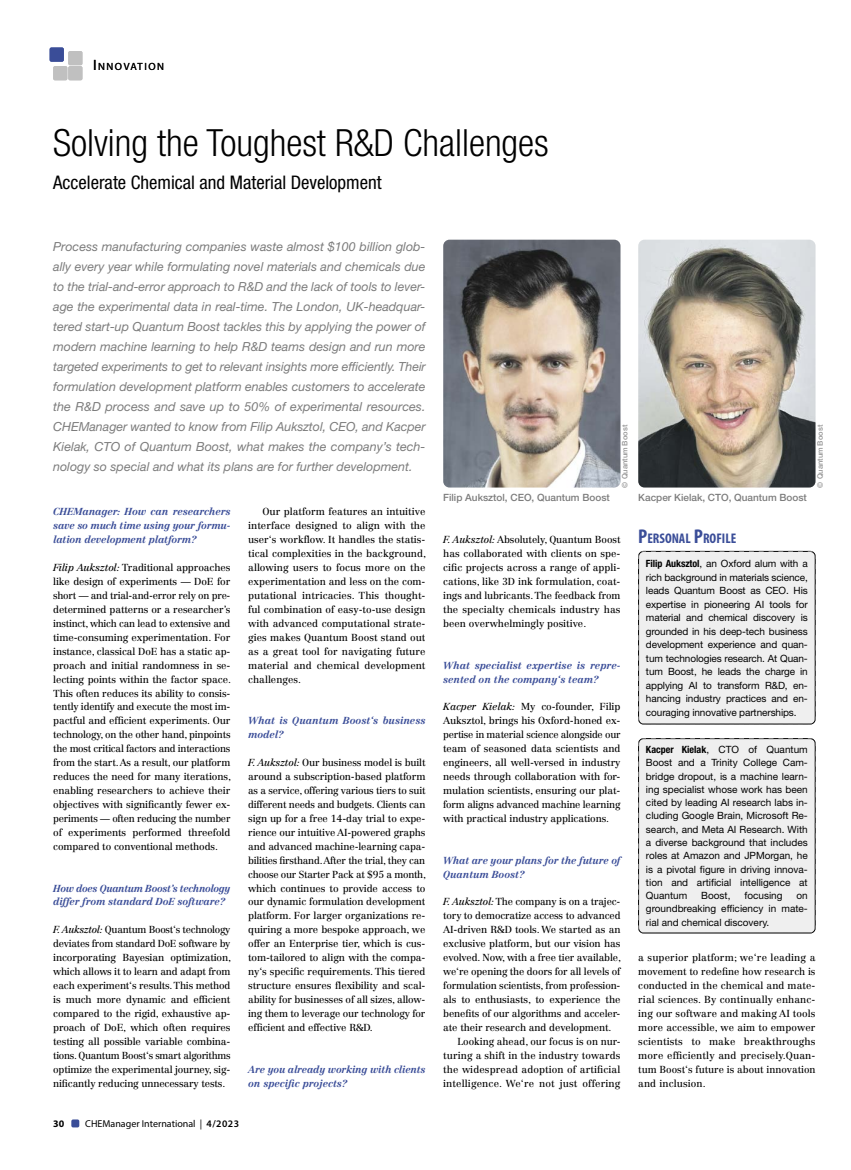
<style>
.page{position:relative;width:851px;height:1170px;background:#fff}
.page>*{position:absolute;margin:0;border:0;box-sizing:border-box;transform-origin:0 0}
.t1{font:300 condensed 37.5px "Helvetica Neue LT Std";color:#000}
.t2{font:condensed 18.75px "Helvetica Neue LT Std";color:#000}
.t3{font:700 condensed 14px "Myriad Pro";color:#3a4d98}
.t4{font:italic 12.5px/20px "Helvetica Neue LT Std";color:#7c7c7c;text-align:justify}
.t5{font:10.5px "Myriad Pro";letter-spacing:.145em;color:#000}
.t6{font:10px/13.9px "Centennial LT Std";letter-spacing:-.01em;color:#000;text-align:justify}
.t7{font:10px/13.2px "Helvetica Neue LT Std";color:#000;text-align:justify}
.t8{font:italic 700 10px/13.9px "Centennial LT Std";letter-spacing:-.01em;color:#3a4d98}
.t9{font:10px "Centennial LT Std";letter-spacing:.01em;color:#000}
.t10{font:500 10px "Helvetica Neue LT Std";color:#7c7c7c}
.t11{font:10px "Myriad Pro";color:#000}
.t12{font:700 10px "Myriad Pro";color:#000}
.t13{font:500 7.5px "Helvetica Neue LT Std";color:#939393}
.s1{font-size:15px}
.s2{font-style:italic}
.s3{font-weight:600}
.s4{font-size:20px}
.s5{font-weight:700;font-stretch:condensed}
</style>
<div class="page">
<div style="left:638px;top:550px;width:177px;height:174px;background:#efefef"></div>
<div style="left:638px;top:738px;width:177px;height:195px;background:#efefef"></div>
<img style="left:443px;top:240px;width:177px;height:247px">
<img style="left:638px;top:240px;width:177px;height:247px">
<div style="left:71px;top:1119px;width:8px;height:8px;background:#3a4d98;border-radius:2px"></div>
<div style="left:50px;top:47px;width:14px;height:15px;background:#3a4d98;border-radius:2px"></div>
<div style="left:53px;top:66px;width:14px;height:14px;background:#c0c0c0;border-radius:2px"></div>
<div style="left:68px;top:51px;width:14px;height:14px;background:#c0c0c0;border-radius:2px"></div>
<div style="left:68px;top:66px;width:14px;height:14px;background:#c0c0c0;border-radius:2px"></div>
<p class="t5" style="left:93px;top:60px;width:72px"><span class="s1">I</span> NNOVATION</p>
<h1 class="t1" style="left:53px;top:121px;width:497px">Solving the Toughest R&amp;D Challenges</h1>
<h2 class="t2" style="left:53px;top:172px;width:330px">Accelerate Chemical and Material Development</h2>
<p class="t4" style="left:53px;top:236px;width:374px">Process manufacturing companies waste almost $100 billion glob&shy;ally every year while formulating novel materials and chemicals due to the trial-and-error approach to R&amp;D and the lack of tools to lever&shy;age the experimental data in real-time. The London, UK-headquar&shy;tered start-up Quantum Boost tackles this by applying the power of modern machine learning to help R&amp;D teams design and run more targeted experiments to get to relevant insights more efficiently. Their formulation development platform enables customers to accelerate the R&amp;D process and save up to 50% of experimental resources.<br>CHEManager wanted to know from Filip Auksztol, CEO, and Kacper Kielak, CTO of Quantum Boost, what makes the company’s tech&shy;nology so special and what its plans are for further development.</p>
<p class="t8" style="left:53px;top:505px;width:179px;text-align:justify">CHEManager: How can researchers save so much time using your formu&shy;lation development platform?</p>
<p class="t6" style="left:53px;top:560px;width:179px"><span class="s2">Filip Auksztol:</span> Traditional approaches like design of experiments — DoE for short — and trial-and-error rely on pre&shy;determined patterns or a researcher’s instinct, which can lead to extensive and time-consuming experimentation. For instance, classical DoE has a static ap&shy;proach and initial randomness in se&shy;lecting points within the factor space.<br>This often reduces its ability to consis&shy;tently identify and execute the most im&shy;pactful and efficient experiments. Our technology, on the other hand, pinpoints the most critical factors and interactions from the start. As a result, our platform reduces the need for many iterations, enabling researchers to achieve their objectives with significantly fewer ex&shy;periments — often reducing the number of experiments performed threefold compared to conventional methods.</p>
<p class="t8" style="left:53px;top:880px;width:179px">How does Quantum Boost’s technology differ from standard DoE software?</p>
<p class="t6" style="left:53px;top:922px;width:179px"><span class="s2">F. Auksztol:</span> Quantum Boost‘s technology deviates from standard DoE software by incorporating Bayesian optimization, which allows it to learn and adapt from each experiment‘s results. This method is much more dynamic and efficient compared to the rigid, exhaustive ap&shy;proach of DoE, which often requires testing all possible variable combina&shy;tions. Quantum Boost‘s smart algorithms optimize the experimental journey, sig&shy;nificantly reducing unnecessary tests.</p>
<p class="t6" style="left:248px;top:505px;width:179px;text-indent:14px">Our platform features an intuitive interface designed to align with the user‘s workflow. It handles the statis&shy;tical complexities in the background, allowing users to focus more on the experimentation and less on the com&shy;putational intricacies. This thought&shy;ful combination of easy-to-use design with advanced computational strate&shy;gies makes Quantum Boost stand out as a great tool for navigating future material and chemical development challenges.</p>
<p class="t8" style="left:248px;top:713px;width:179px">What is Quantum Boost‘s business model?</p>
<p class="t6" style="left:248px;top:755px;width:179px"><span class="s2">F. Auksztol:</span> Our business model is built around a subscription-based platform as a service, offering various tiers to suit different needs and budgets. Clients can sign up for a free 14-day trial to expe&shy;rience our intuitive AI-powered graphs and advanced machine-learning capa&shy;bilities firsthand. After the trial, they can choose our Starter Pack at $95 a month, which continues to provide access to our dynamic formulation development platform. For larger organizations re&shy;quiring a more bespoke approach, we offer an Enterprise tier, which is cus&shy;tom-tailored to align with the compa&shy;ny‘s specific requirements. This tiered structure ensures flexibility and scal&shy;ability for businesses of all sizes, allow&shy;ing them to leverage our technology for efficient and effective R&amp;D.</p>
<p class="t8" style="left:248px;top:1061px;width:179px">Are you already working with clients on specific projects?</p>
<p class="t12" style="left:53px;top:1117px;width:13px">30</p>
<p class="t11" style="left:85px;top:1117px;width:155px">CHEManager International | <span class="s3">4/2023</span></p>
<p class="t13" style="left:620px;top:487px;width:64px;rotate:-90deg">© Quantum Boost</p>
<p class="t13" style="left:815px;top:487px;width:64px;rotate:-90deg">© Quantum Boost</p>
<p class="t10" style="left:443px;top:492px;width:168px">Filip Auksztol, CEO, Quantum Boost</p>
<p class="t10" style="left:638px;top:492px;width:170px">Kacper Kielak, CTO, Quantum Boost</p>
<p class="t6" style="left:443px;top:533px;width:179px"><span class="s2">F. Auksztol:</span> Absolutely, Quantum Boost has collaborated with clients on spe&shy;cific projects across a range of appli&shy;cations, like 3D ink formulation, coat&shy;ings and lubricants. The feedback from the specialty chemicals industry has been overwhelmingly positive.</p>
<p class="t8" style="left:443px;top:658px;width:179px">What specialist expertise is repre&shy;sented on the company‘s team?</p>
<p class="t6" style="left:443px;top:700px;width:179px"><span class="s2">Kacper Kielak:</span> My co-founder, Filip Auksztol, brings his Oxford-honed ex&shy;pertise in material science alongside our team of seasoned data scientists and engineers, all well-versed in industry needs through collaboration with for&shy;mulation scientists, ensuring our plat&shy;form aligns advanced machine learning with practical industry applications.</p>
<p class="t8" style="left:443px;top:853px;width:179px">What are your plans for the future of<br>Quantum Boost?</p>
<p class="t6" style="left:443px;top:894px;width:179px"><span class="s2">F. Auksztol:</span> The company is on a trajec-</p>
<p class="t6" style="left:443px;top:908px;width:179px">tory to democratize access to advanced</p>
<p class="t6" style="left:443px;top:922px;width:179px">AI-driven R&amp;D tools. We started as an</p>
<p class="t6" style="left:443px;top:936px;width:179px">exclusive platform, but our vision has</p>
<p class="t6" style="left:443px;top:950px;width:179px">evolved. Now, with a free tier available,</p>
<p class="t6" style="left:443px;top:964px;width:179px">we‘re opening the doors for all levels of</p>
<p class="t6" style="left:443px;top:978px;width:179px">formulation scientists, from profession-</p>
<p class="t6" style="left:443px;top:992px;width:179px">als to enthusiasts, to experience the</p>
<p class="t6" style="left:443px;top:1006px;width:179px">benefits of our algorithms and acceler-</p>
<p class="t6" style="left:443px;top:1020px;width:170px">ate their research and development.</p>
<p class="t6" style="left:457px;top:1034px;width:164px">Looking ahead, our focus is on nur-</p>
<p class="t9" style="left:443px;top:1049px;width:179px">turing a shift in the industry towards</p>
<p class="t9" style="left:443px;top:1062px;width:179px">the widespread adoption of artificial</p>
<p class="t9" style="left:443px;top:1076px;width:179px">intelligence. We‘re not just offering</p>
<h3 class="t3" style="left:638px;top:530px;width:99px"><span class="s4">P</span>ERSONAL <span class="s4">P</span>ROFILE</h3>
<p class="t7" style="left:646px;top:556px;width:163px"><span class="s5">Filip Auksztol</span>, an Oxford alum with a rich background in materials science, leads Quantum Boost as CEO. His expertise in pioneering AI tools for material and chemical discovery is grounded in his deep-tech business development experience and quan&shy;tum technologies research. At Quan&shy;tum Boost, he leads the charge in applying AI to transform R&amp;D, en&shy;hancing industry practices and en&shy;couraging innovative partnerships.</p>
<p class="t7" style="left:646px;top:742px;width:163px"><span class="s5">Kacper Kielak</span>, CTO of Quantum Boost and a Trinity College Cam&shy;bridge dropout, is a machine learn&shy;ing specialist whose work has been cited by leading AI research labs in&shy;cluding Google Brain, Microsoft Re&shy;search, and Meta AI Research. With a diverse background that includes roles at Amazon and JPMorgan, he is a pivotal figure in driving innova&shy;tion and artificial intelligence at Quantum</p>
<p class="t7" style="left:701px;top:888px;width:31px">Boost,</p>
<p class="t7" style="left:744px;top:888px;width:40px">focusing</p>
<p class="t7" style="left:646px;top:888px;width:163px;text-indent:150px">on groundbreaking efficiency in mate&shy;rial and chemical discovery.</p>
<p class="t6" style="left:638px;top:950px;width:179px">a superior platform; we‘re leading a movement to redefine how research is conducted in the chemical and mate&shy;rial sciences. By continually enhanc&shy;ing our software and making AI tools more accessible, we aim to empower scientists to make breakthroughs more efficiently and precisely.Quan&shy;tum Boost‘s future is about innovation and inclusion.</p>
</div>
